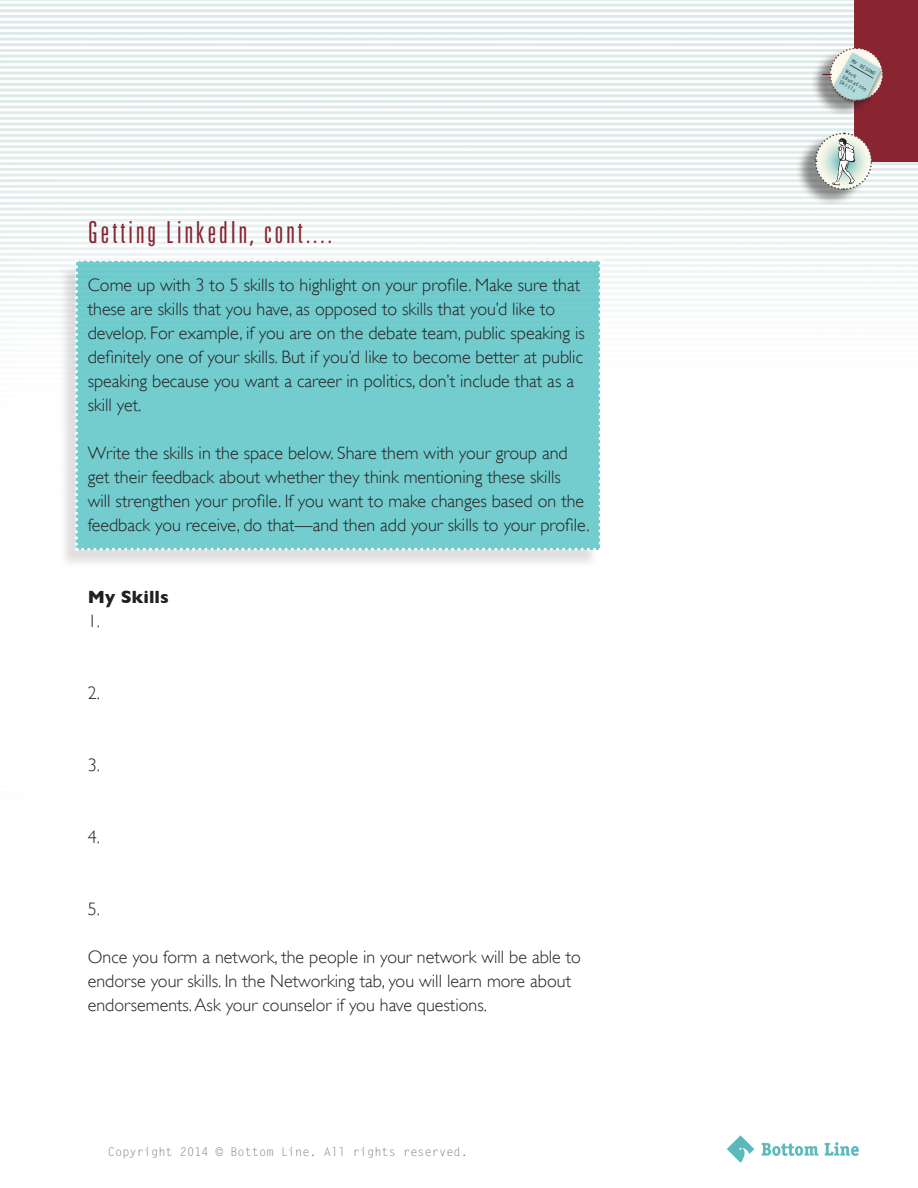
<style>
.page{position:relative;width:918px;height:1188px;background:#fff}
.page>*{position:absolute;margin:0;border:0;box-sizing:border-box;transform-origin:0 0}
.t1{font:300 ultra-condensed 30.3px "Univers";letter-spacing:.1em;color:#882531}
.body{font:300 18px/24px "Gill Sans";color:#231f20}
.body-2{font:700 18px "Gill Sans";color:#231f20}
.t2{font:12px "Letter Gothic Std";color:#7c7e81}
.t3{font:700 5.1px/6.1px "Letter Gothic Std";color:#231f20}
</style>
<div class="page">
<img style="left:728px;top:1135px;width:131px;height:28px">
<div style="left:855px;top:1px;width:62px;height:160px;background:#882531"></div>
<div style="left:854px;top:0;width:64px;height:162px;border:2px solid #882531"></div>
<hr style="left:856px;top:40px;width:1px;height:69px;background:#882531">
<div style="left:810px;top:49px;width:69px;height:68px;background:#231f20;opacity:.5"></div>
<div style="left:831px;top:51px;width:54px;height:54px;background:#231f20;opacity:.49"></div>
<svg style="left:829px;top:47px;width:55px;height:56px"></svg>
<div style="left:795px;top:133px;width:72px;height:73px;background:#231f20;opacity:.5"></div>
<svg style="left:814px;top:132px;width:59px;height:59px"></svg>
<div style="left:58px;top:263px;width:542px;height:307px;background:#231f20;opacity:.25"></div>
<div style="left:75px;top:259px;width:527px;height:292px;background:#73cdce"></div>
<p class="t1" style="left:88px;top:216px;width:246px">Getting LinkedIn, cont....</p>
<p class="body" style="left:88px;top:272px;width:499px">Come up with 3 to 5 skills to highlight on your profile. Make sure that these are skills that you have, as opposed to skills that you’d like to develop. For example, if you are on the debate team, public speaking is definitely one of your skills. But if you’d like to become better at public speaking because you want a career in politics, don’t include that as a skill yet.</p>
<p class="body" style="left:88px;top:440px;width:503px">Write the skills in the space below. Share them with your group and get their feedback about whether they think mentioning these skills<br>will strengthen your profile. If you want to make changes based on the feedback you receive, do that—and then add your skills to your profile.</p>
<p class="body-2" style="left:88px;top:586px;width:82px">My Skills</p>
<p class="body" style="left:88px;top:608px;width:14px">1.</p>
<p class="body" style="left:88px;top:680px;width:14px">2.</p>
<p class="body" style="left:88px;top:752px;width:14px">3.</p>
<p class="body" style="left:88px;top:824px;width:14px">4.</p>
<p class="body" style="left:88px;top:896px;width:14px">5.</p>
<p class="body" style="left:88px;top:944px;width:495px">Once you form a network, the people in your network will be able to endorse your skills. In the Networking tab, you will learn more about endorsements. Ask your counselor if you have questions.</p>
<p class="t2" style="left:108px;top:1145px;width:362px">Copyright 2014 © Bottom Line. All rights reserved.</p>
<p class="t3" style="left:854px;top:58px;width:29px;rotate:30deg">My RESUME</p>
<p class="t3" style="left:847px;top:68px;width:29px;rotate:30deg">Work<br>Education<br>Skills</p>
</div>
